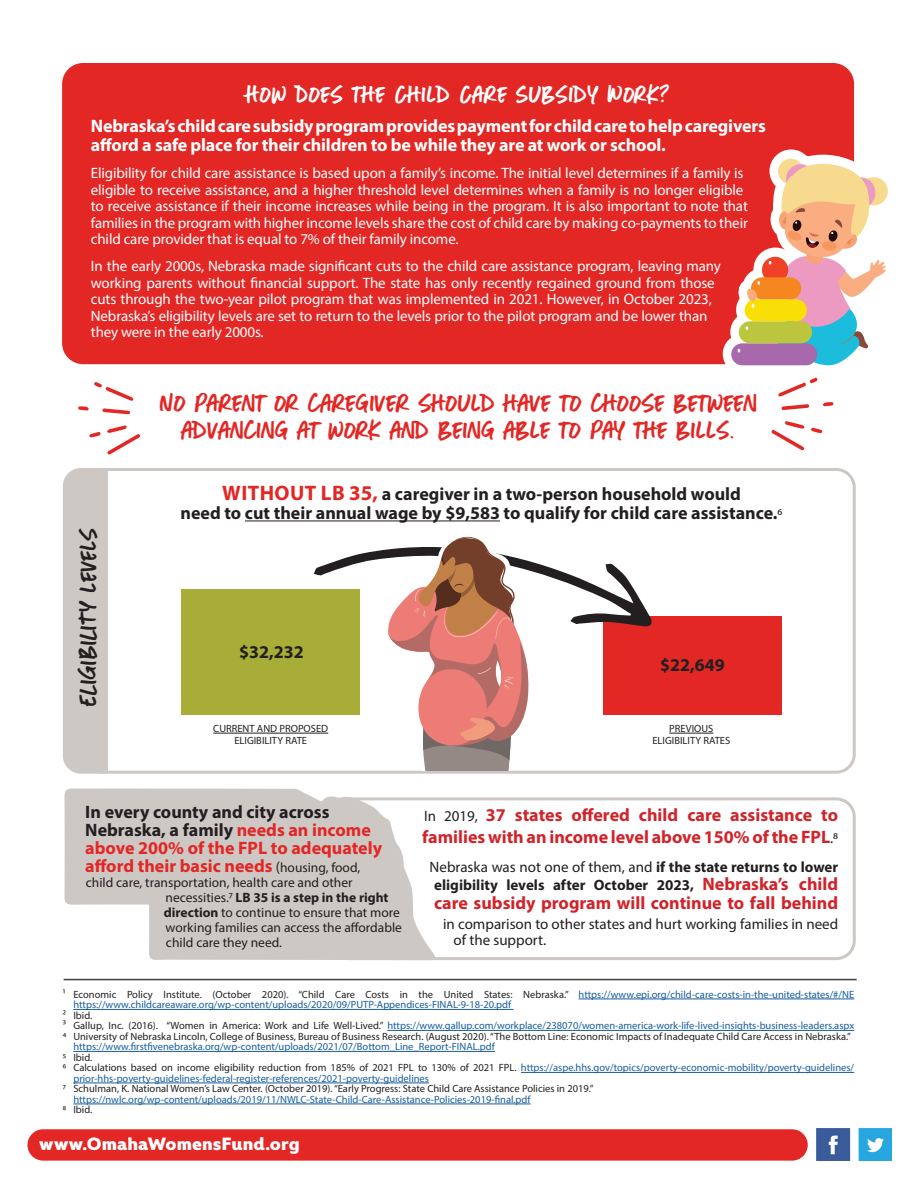
<style>
.page{position:relative;width:918px;height:1188px;background:#fff}
.page>*{position:absolute;margin:0;border:0;box-sizing:border-box;transform-origin:0 0}
.t1{font:36px/27px "Backlash Small Caps";letter-spacing:-.01em;color:#e22725;text-align:center}
.t2{font:34.5px "Backlash Small Caps";color:#fff}
.t3{font:34.5px "Backlash Small Caps";color:#231f20}
.t4{font:700 18px/19.5px "Myriad Pro";letter-spacing:-.01em;color:#fff}
.t5{font:700 18px/21.6px "Myriad Pro";color:#d1232a}
.t6{font:700 18px/19.5px "Myriad Pro";color:#231f20;text-align:center}
.t7{font:700 18px/18px "Myriad Pro";color:#e22725}
.t8{font:900 18px "Kyrial Display Pro";color:#fff}
.t9{font:15px/16.5px "Myriad Pro";letter-spacing:-.01em;color:#fff}
.t10{font:700 15px/18px "Myriad Pro";color:#231f20;text-align:center}
.t11{font:15px/16.5px "Myriad Pro";color:#231f20}
.t12{font:13.5px/15px "Myriad Pro";color:#231f20}
.t13{font:10.5px/10.5px "Myriad Pro";color:#231f20;text-align:center}
.t14{font:10.5px/10.5px "Myriad Pro";color:#175d9e}
.s1{font-size:21px;color:#e22725}
.s2{font-weight:400;font-size:15px}
.s3{color:#231f20}
.s4{font-weight:400;font-size:15px;color:#231f20}
.s5{font-weight:400;font-size:13.5px;color:#231f20}
.s6{font-weight:700}
.s7{font-weight:400}
.s8{font-size:18px;color:#d1232a}
.s9{color:#175d9e}
</style>
<div class="page">
<hr style="left:579px;top:999px;width:275px;height:1px;background:#175d9e">
<hr style="left:73px;top:1009px;width:440px;height:1px;background:#175d9e">
<hr style="left:387px;top:1030px;width:467px;height:1px;background:#175d9e">
<hr style="left:73px;top:1051px;width:422px;height:1px;background:#175d9e">
<hr style="left:521px;top:1072px;width:333px;height:1px;background:#175d9e">
<hr style="left:73px;top:1083px;width:356px;height:1px;background:#175d9e">
<hr style="left:73px;top:1104px;width:458px;height:1px;background:#175d9e">
<div style="left:27px;top:1129px;width:781px;height:32px;background:#e22725;border-radius:16px"></div>
<img style="left:817px;top:1129px;width:74px;height:32px">
<hr style="left:64px;top:979px;width:793px;height:1px;background:#3e3e3f">
<div style="left:62px;top:63px;width:792px;height:301px;background:#e22725;border-radius:21px"></div>
<div style="left:330px;top:797px;width:526px;height:163px;border:3px solid #cec8c5;border-radius:18px"></div>
<svg style="left:64px;top:788px;width:373px;height:172px;fill:#cec8c5"></svg>
<div style="left:82px;top:468px;width:774px;height:306px;border:3px solid #cec8c5;border-radius:18px"></div>
<div style="left:181px;top:589px;width:179px;height:126px;background:#a7ad37"></div>
<hr style="left:213px;top:733px;width:115px;height:1px;background:#231f20">
<div style="left:603px;top:616px;width:179px;height:99px;background:#e22725"></div>
<hr style="left:245px;top:520px;width:255px;height:1px;background:#231f20">
<svg style="left:314px;top:536px;width:338px;height:235px"></svg>
<hr style="left:669px;top:733px;width:44px;height:1px;background:#231f20">
<div style="left:63px;top:468px;width:45px;height:306px;background:#cec8c5"></div>
<svg style="left:107px;top:425px;width:33px;height:30px"></svg>
<svg style="left:89px;top:432px;width:12px;height:6px"></svg>
<svg style="left:78px;top:382px;width:56px;height:32px"></svg>
<svg style="left:771px;top:421px;width:34px;height:30px"></svg>
<svg style="left:811px;top:428px;width:11px;height:5px"></svg>
<svg style="left:724px;top:146px;width:164px;height:264px"></svg>
<h2 class="t2" style="left:246px;top:78px;width:426px">How Does the Child Care Subsidy Work?</h2>
<p class="t4" style="left:91px;top:115px;width:677px">Nebraska’s child care subsidy program provides payment for child care to help caregivers afford a safe place for their children to be while they are at work or school.</p>
<p class="t9" style="left:91px;top:164px;width:659px">Eligibility for child care assistance is based upon a family’s income. The initial level determines if a family is eligible to receive assistance, and a higher threshold level determines when a family is no longer eligible to receive assistance if their income increases while being in the program. It is also important to note that families in the program with higher income levels share the cost of child care by making co-payments to their child care provider that is equal to 7% of their family income.</p>
<p class="t9" style="left:91px;top:257px;width:632px">In the early 2000s, Nebraska made significant cuts to the child care assistance program, leaving many working parents without financial support. The state has only recently regained ground from those cuts through the two-year pilot program that was implemented in 2021. However, in October 2023, Nebraska’s eligibility levels are set to return to the levels prior to the pilot program and be lower than they were in the early 2000s.</p>
<h1 class="t1" style="left:159px;top:390px;width:600px">No parent or caregiver should have to choose between advancing at work and being able to pay the bills.</h1>
<h2 class="t3" style="left:72px;top:707px;width:180px;rotate:-90deg">ELIGIBILITY levels</h2>
<p class="t6" style="left:180px;top:483px;width:604px"><span class="s1">WITHOUT LB 35,</span> a caregiver in a two-person household would<br>need to cut their annual wage by $9,583 to qualify for child care assistance.<span class="s2">6</span></p>
<p class="t6" style="left:239px;top:641px;width:66px">$32,232</p>
<p class="t13" style="left:213px;top:722px;width:116px;line-height:12px">CURRENT AND PROPOSED<br>ELIGIBILITY RATE</p>
<p class="t6" style="left:660px;top:655px;width:66px">$22,649</p>
<p class="t13" style="left:652px;top:722px;width:79px;line-height:12px">PREVIOUS<br>ELIGIBILITY RATES</p>
<p class="t7" style="left:85px;top:802px;width:298px"><span class="s3">In every county and city across Nebraska, a family</span> needs an income above 200% of the FPL to adequately afford their basic needs <span class="s4">(</span><span class="s5">housing, food,</span></p>
<p class="t12" style="left:164px;top:875px;width:240px;text-indent:-78px">child care, transportation, health care and other necessities.7 <span class="s6">LB 35 is a step in the right direction</span> to continue to ensure that more working families can access the affordable child care they need.</p>
<p class="t5" style="left:422px;top:804px;width:418px"><span class="s4">In 2019,</span> 37 states offered child care assistance to families with an income level above 150% of the FPL<span class="s4">.8</span></p>
<p class="t10" style="left:430px;top:857px;width:410px"><span class="s7">Nebraska was not one of them, and</span> if the state returns to lower eligibility levels after October 2023, <span class="s8">Nebraska’s child</span></p>
<p class="t5" style="left:434px;top:892px;width:406px">care subsidy program will continue to fall behind</p>
<p class="t11" style="left:454px;top:915px;width:386px;text-indent:-10px">in comparison to other states and hurt working families in need of the support.</p>
<p class="t14" style="left:73px;top:989px;width:782px;text-indent:-10px"><span class="s3">1 Economic Policy Institute. (October 2020). “Child Care Costs in the United States: Nebraska.”</span> https://www.epi.org/child-care-costs-in-the-united-states/#/NE https://www.childcareaware.org/wp-content/uploads/2020/09/PUTP-Appendices-FINAL-9-18-20.pdf</p>
<p class="t13" style="left:63px;top:1010px;width:793px;text-align:left">2 Ibid.<br>3 Gallup, Inc. (2016). “Women in America: Work and Life Well-Lived.” <span class="s9">https://www.gallup.com/workplace/238070/women-america-work-life-lived-insights-business-leaders.aspx<br></span>4 University of Nebraska Lincoln, College of Business, Bureau of Business Research. (August 2020). “The Bottom Line: Economic Impacts of Inadequate Child Care Access in Nebraska.”</p>
<p class="t14" style="left:73px;top:1041px;width:423px">https://www.firstfivenebraska.org/wp-content/uploads/2021/07/Bottom_Line_Report-FINAL.pdf</p>
<p class="t13" style="left:63px;top:1052px;width:31px">5 Ibid.</p>
<p class="t13" style="left:63px;top:1062px;width:793px">6 Calculations based on income eligibility reduction from 185% of 2021 FPL to 130% of 2021 FPL. <span class="s9">https://aspe.hhs.gov/topics/poverty-economic-mobility/poverty-guidelines/</span></p>
<p class="t14" style="left:73px;top:1073px;width:357px">prior-hhs-poverty-guidelines-federal-register-references/2021-poverty-guidelines</p>
<p class="t13" style="left:63px;top:1083px;width:532px">7 Schulman, K. National Women’s Law Center. (October 2019). “Early Progress: State Child Care Assistance Policies in 2019.”</p>
<p class="t14" style="left:73px;top:1094px;width:459px">https://nwlc.org/wp-content/uploads/2019/11/NWLC-State-Child-Care-Assistance-Policies-2019-final.pdf</p>
<p class="t13" style="left:63px;top:1104px;width:31px">8 Ibid.</p>
<p class="t8" style="left:39px;top:1130px;width:262px">www.OmahaWomensFund.org</p>
</div>
